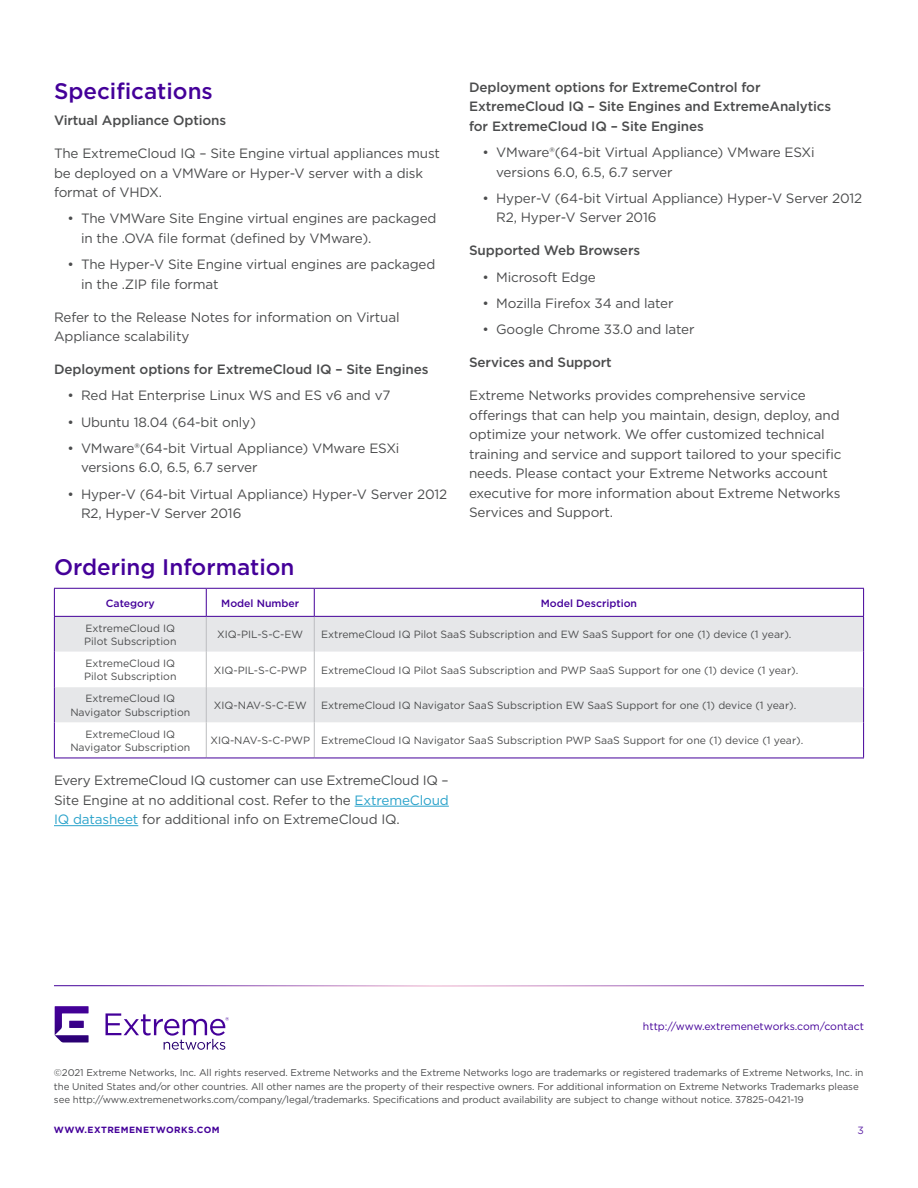
<style>
.page{position:relative;width:918px;height:1188px;background:#fff}
.page>*{position:absolute;margin:0;border:0;box-sizing:border-box;transform-origin:0 0}
.t1{font:500 22.5px "Gotham";color:#409}
.Body{font:13.5px/19.5px "Gotham";letter-spacing:-.01em;color:#4b4c4d}
.Body-2{font:500 13.5px/19.5px "Gotham";letter-spacing:-.01em;color:#4b4c4d}
.Table___Body_Copy_Le{font:10.5px "Gotham";color:#4b4c4d}
.Table___Body_Copy{font:10.5px/13.5px "Gotham";color:#4b4c4d}
.t2{font:10.5px "Gotham";color:#409}
.Table_-_Purple_Heade{font:500 10.5px "Gotham";color:#409}
.t3{font:10.5px "Gotham";color:#6026a8}
.t4{font:9.75px/13.5px "Gotham";letter-spacing:-.01em;color:#4b4c4d}
.t5{font:700 9px "Gotham";letter-spacing:.05em;color:#409}
.s1{color:#29a2ca}
</style>
<div class="page">
<svg style="left:106px;top:1013px;width:123px;height:37px"></svg>
<svg style="left:55px;top:1006px;width:34px;height:36px"></svg>
<hr style="left:355px;top:806px;width:94px;height:1px;background:#29a2ca">
<hr style="left:54px;top:825px;width:84px;height:1px;background:#29a2ca">
<div style="left:55px;top:617px;width:808px;height:35px;background:#e6e7e9"></div>
<svg style="left:55px;top:652px;width:808px;height:106px"></svg>
<hr style="left:206px;top:617px;width:1px;height:35px;background:#bcbdc0">
<hr style="left:206px;top:652px;width:1px;height:35px;background:#bcbdc0">
<hr style="left:206px;top:687px;width:1px;height:36px;background:#bcbdc0">
<hr style="left:206px;top:723px;width:1px;height:35px;background:#bcbdc0">
<hr style="left:314px;top:617px;width:1px;height:35px;background:#bcbdc0">
<hr style="left:314px;top:652px;width:1px;height:35px;background:#bcbdc0">
<hr style="left:314px;top:687px;width:1px;height:36px;background:#bcbdc0">
<hr style="left:314px;top:723px;width:1px;height:35px;background:#bcbdc0">
<svg style="left:54px;top:588px;width:810px;height:28px"></svg>
<hr style="left:54px;top:616px;width:152px;height:1px;background:#409">
<hr style="left:54px;top:617px;width:1px;height:35px;background:#409">
<hr style="left:206px;top:616px;width:108px;height:1px;background:#409">
<hr style="left:314px;top:616px;width:550px;height:1px;background:#409">
<hr style="left:54px;top:652px;width:1px;height:35px;background:#409">
<hr style="left:54px;top:687px;width:1px;height:36px;background:#409">
<hr style="left:54px;top:723px;width:1px;height:35px;background:#409">
<hr style="left:54px;top:758px;width:152px;height:1px;background:#409">
<hr style="left:206px;top:758px;width:108px;height:1px;background:#409">
<hr style="left:314px;top:758px;width:550px;height:1px;background:#409">
<hr style="left:863px;top:617px;width:1px;height:35px;background:#409">
<hr style="left:863px;top:652px;width:1px;height:35px;background:#409">
<hr style="left:863px;top:687px;width:1px;height:36px;background:#409">
<hr style="left:863px;top:723px;width:1px;height:35px;background:#409">
<h2 class="t1" style="left:54px;top:76px;width:160px">Specifications</h2>
<p class="Body-2" style="left:54px;top:111px;width:174px">Virtual Appliance Options</p>
<p class="Body" style="left:54px;top:143px;width:388px">The ExtremeCloud IQ – Site Engine virtual appliances must be deployed on a VMWare or Hyper-V server with a disk format of VHDX.</p>
<p class="Body" style="left:81px;top:209px;width:357px;text-indent:-14px">• The VMWare Site Engine virtual engines are packaged in the .OVA file format (defined by VMware).</p>
<p class="Body" style="left:81px;top:254px;width:356px;text-indent:-14px">• The Hyper-V Site Engine virtual engines are packaged in the .ZIP file format</p>
<p class="Body" style="left:54px;top:307px;width:347px">Refer to the Release Notes for information on Virtual<br>Appliance scalability</p>
<p class="Body-2" style="left:54px;top:360px;width:376px">Deployment options for ExtremeCloud IQ – Site Engines</p>
<p class="Body" style="left:68px;top:386px;width:325px">• Red Hat Enterprise Linux WS and ES v6 and v7</p>
<p class="Body" style="left:68px;top:412px;width:190px">• Ubuntu 18.04 (64-bit only)</p>
<p class="Body" style="left:81px;top:438px;width:320px;text-indent:-14px">• VMware®(64-bit Virtual Appliance) VMware ESXi versions 6.0, 6.5, 6.7 server</p>
<p class="Body" style="left:81px;top:484px;width:368px;text-indent:-14px">• Hyper-V (64-bit Virtual Appliance) Hyper-V Server 2012<br>R2, Hyper-V Server 2016</p>
<p class="Body-2" style="left:469px;top:77px;width:364px">Deployment options for ExtremeControl for<br>ExtremeCloud IQ – Site Engines and ExtremeAnalytics for ExtremeCloud IQ – Site Engines</p>
<p class="Body" style="left:496px;top:142px;width:320px;text-indent:-14px">• VMware®(64-bit Virtual Appliance) VMware ESXi versions 6.0, 6.5, 6.7 server</p>
<p class="Body" style="left:496px;top:188px;width:368px;text-indent:-14px">• Hyper-V (64-bit Virtual Appliance) Hyper-V Server 2012<br>R2, Hyper-V Server 2016</p>
<p class="Body-2" style="left:469px;top:241px;width:173px">Supported Web Browsers</p>
<p class="Body" style="left:483px;top:267px;width:115px">• Microsoft Edge</p>
<p class="Body" style="left:483px;top:293px;width:193px">• Mozilla Firefox 34 and later</p>
<p class="Body" style="left:483px;top:319px;width:213px">• Google Chrome 33.0 and later</p>
<p class="Body-2" style="left:469px;top:352px;width:144px">Services and Support</p>
<p class="Body" style="left:469px;top:385px;width:374px">Extreme Networks provides comprehensive service offerings that can help you maintain, design, deploy, and optimize your network. We offer customized technical training and service and support tailored to your specific needs. Please contact your Extreme Networks account executive for more information about Extreme Networks Services and Support.</p>
<h2 class="t1" style="left:54px;top:552px;width:242px">Ordering Information</h2>
<p class="Table_-_Purple_Heade" style="left:106px;top:596px;width:50px">Category</p>
<p class="Table_-_Purple_Heade" style="left:221px;top:596px;width:80px">Model Number</p>
<p class="Table_-_Purple_Heade" style="left:541px;top:596px;width:98px">Model Description</p>
<p class="Table___Body_Copy" style="left:84px;top:621px;width:94px">ExtremeCloud IQ<br>Pilot Subscription</p>
<p class="Table___Body_Copy" style="left:217px;top:628px;width:87px">XIQ-PIL-S-C-EW</p>
<p class="Table___Body_Copy_Le" style="left:321px;top:628px;width:472px">ExtremeCloud IQ Pilot SaaS Subscription and EW SaaS Support for one (1) device (1 year).</p>
<p class="Table___Body_Copy" style="left:84px;top:656px;width:94px">ExtremeCloud IQ<br>Pilot Subscription</p>
<p class="Table___Body_Copy" style="left:214px;top:663px;width:94px">XIQ-PIL-S-C-PWP</p>
<p class="Table___Body_Copy_Le" style="left:321px;top:663px;width:479px">ExtremeCloud IQ Pilot SaaS Subscription and PWP SaaS Support for one (1) device (1 year).</p>
<p class="Table___Body_Copy" style="left:70px;top:692px;width:121px;text-align:center">ExtremeCloud IQ<br>Navigator Subscription</p>
<p class="Table___Body_Copy" style="left:214px;top:698px;width:94px">XIQ-NAV-S-C-EW</p>
<p class="Table___Body_Copy_Le" style="left:321px;top:699px;width:477px">ExtremeCloud IQ Navigator SaaS Subscription EW SaaS Support for one (1) device (1 year).</p>
<p class="Table___Body_Copy" style="left:70px;top:727px;width:121px;text-align:center">ExtremeCloud IQ<br>Navigator Subscription</p>
<p class="Table___Body_Copy" style="left:210px;top:734px;width:101px">XIQ-NAV-S-C-PWP</p>
<p class="Table___Body_Copy_Le" style="left:321px;top:734px;width:484px">ExtremeCloud IQ Navigator SaaS Subscription PWP SaaS Support for one (1) device (1 year).</p>
<p class="Body" style="left:54px;top:771px;width:396px;text-align:justify">Every ExtremeCloud IQ customer can use ExtremeCloud IQ – Site Engine at no additional cost. Refer to the <span class="s1">ExtremeCloud IQ datasheet</span> for additional info on ExtremeCloud IQ.</p>
<p class="t2" style="left:643px;top:1019px;width:223px">http://www.extremenetworks.com/contact</p>
<p class="t4" style="left:54px;top:1066px;width:811px">©2021 Extreme Networks, Inc. All rights reserved. Extreme Networks and the Extreme Networks logo are trademarks or registered trademarks of Extreme Networks, Inc. in the United States and/or other countries. All other names are the property of their respective owners. For additional information on Extreme Networks Trademarks please see http://www.extremenetworks.com/company/legal/trademarks. Specifications and product availability are subject to change without notice. 37825-0421-19</p>
<p class="t3" style="left:858px;top:1124px;width:8px">3</p>
<p class="t5" style="left:54px;top:1124px;width:167px">WWW.EXTREMENETWORKS.COM</p>
</div>
